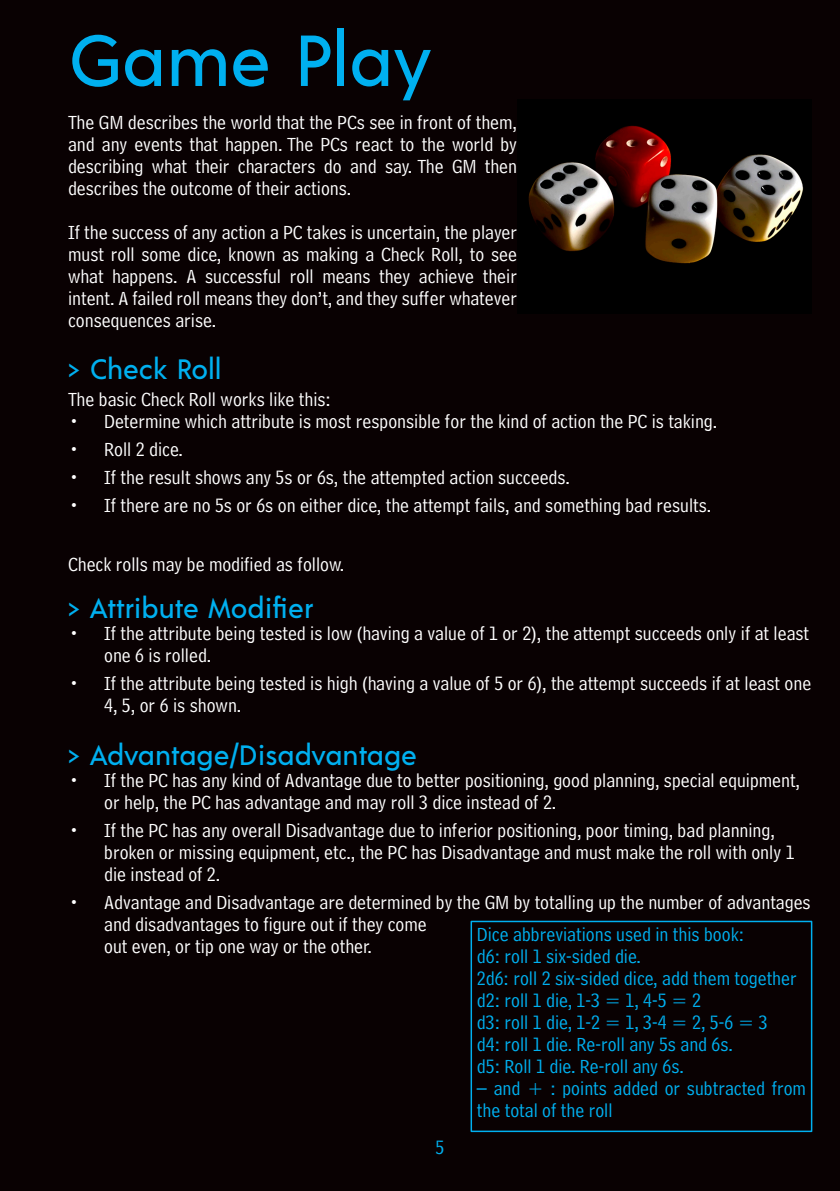
<style>
.page{position:relative;width:840px;height:1191px;background:#fff}
.page>*{position:absolute;margin:0;border:0;box-sizing:border-box;transform-origin:0 0}
.t1{font:500 72px "Acre";color:#00b0f0}
.t2{font:500 28px "Acre";color:#00b0f0}
.t3{font:20px/22px "Bell Centennial Address";color:#fff}
.t4{font:20px/22px "Bell Centennial Address";color:#00b0f0}
</style>
<div class="page">
<div style="left:0;top:0;width:839px;height:1191px;background:#090102"></div>
<img style="left:529px;top:126px;width:275px;height:138px">
<div style="left:470px;top:920px;width:341px;height:212px;border:2px solid #00b0f0"></div>
<h1 class="t1" style="left:68px;top:28px;width:364px">Game Play</h1>
<p class="t3" style="left:68px;top:113px;width:450px;text-align:justify">The GM describes the world that the PCs see in front of them, and any events that happen. The PCs react to the world by describing what their characters do and say. The GM then describes the outcome of their actions.</p>
<p class="t3" style="left:68px;top:223px;width:450px;text-align:justify">If the success of any action a PC takes is uncertain, the player must roll some dice, known as making a Check Roll, to see what happens. A successful roll means they achieve their intent. A failed roll means they don’t, and they suffer whatever consequences arise.</p>
<h2 class="t2" style="left:68px;top:357px;width:155px">&gt; Check Roll</h2>
<p class="t3" style="left:68px;top:390px;width:264px">The basic Check Roll works like this:</p>
<p class="t3" style="left:68px;top:412px;width:650px">• Determine which attribute is most responsible for the kind of action the PC is taking.</p>
<p class="t3" style="left:68px;top:440px;width:116px">• Roll 2 dice.</p>
<p class="t3" style="left:68px;top:468px;width:503px">• If the result shows any 5s or 6s, the attempted action succeeds.</p>
<p class="t3" style="left:68px;top:496px;width:644px">• If there are no 5s or 6s on either dice, the attempt fails, and something bad results.</p>
<p class="t3" style="left:68px;top:555px;width:277px">Check rolls may be modified as follow.</p>
<h2 class="t2" style="left:68px;top:595px;width:246px">&gt; Attribute Modifier</h2>
<p class="t3" style="left:104px;top:624px;width:706px;text-indent:-36px">• If the attribute being tested is low (having a value of 1 or 2), the attempt succeeds only if at least one 6 is rolled.</p>
<p class="t3" style="left:104px;top:674px;width:708px;text-indent:-36px">• If the attribute being tested is high (having a value of 5 or 6), the attempt succeeds if at least one<br>4, 5, or 6 is shown.</p>
<h2 class="t2" style="left:68px;top:742px;width:350px">&gt; Advantage/Disadvantage</h2>
<p class="t3" style="left:104px;top:770px;width:697px;text-indent:-36px">• If the PC has any kind of Advantage due to better positioning, good planning, special equipment, or help, the PC has advantage and may roll 3 dice instead of 2.</p>
<p class="t3" style="left:104px;top:820px;width:691px;text-indent:-36px">• If the PC has any overall Disadvantage due to inferior positioning, poor timing, bad planning, broken or missing equipment, etc., the PC has Disadvantage and must make the roll with only 1 die instead of 2.</p>
<p class="t3" style="left:104px;top:892px;width:707px;text-indent:-36px">• Advantage and Disadvantage are determined by the GM by totalling up the number of advantages and disadvantages to figure out if they come<br>out even, or tip one way or the other.</p>
<p class="t4" style="left:476px;top:924px;width:321px">Dice abbreviations used in this book:<br>d6: roll 1 six-sided die.<br>2d6: roll 2 six-sided dice, add them together d2: roll 1 die, 1-3 = 1, 4-5 = 2<br>d3: roll 1 die, 1-2 = 1, 3-4 = 2, 5-6 = 3<br>d4: roll 1 die. Re-roll any 5s and 6s.<br>d5: Roll 1 die. Re-roll any 6s.</p>
<p class="t4" style="left:476px;top:1078px;width:330px">– and + : points added or subtracted from the total of the roll</p>
<p class="t4" style="left:435px;top:1137px;width:10px">5</p>
</div>
